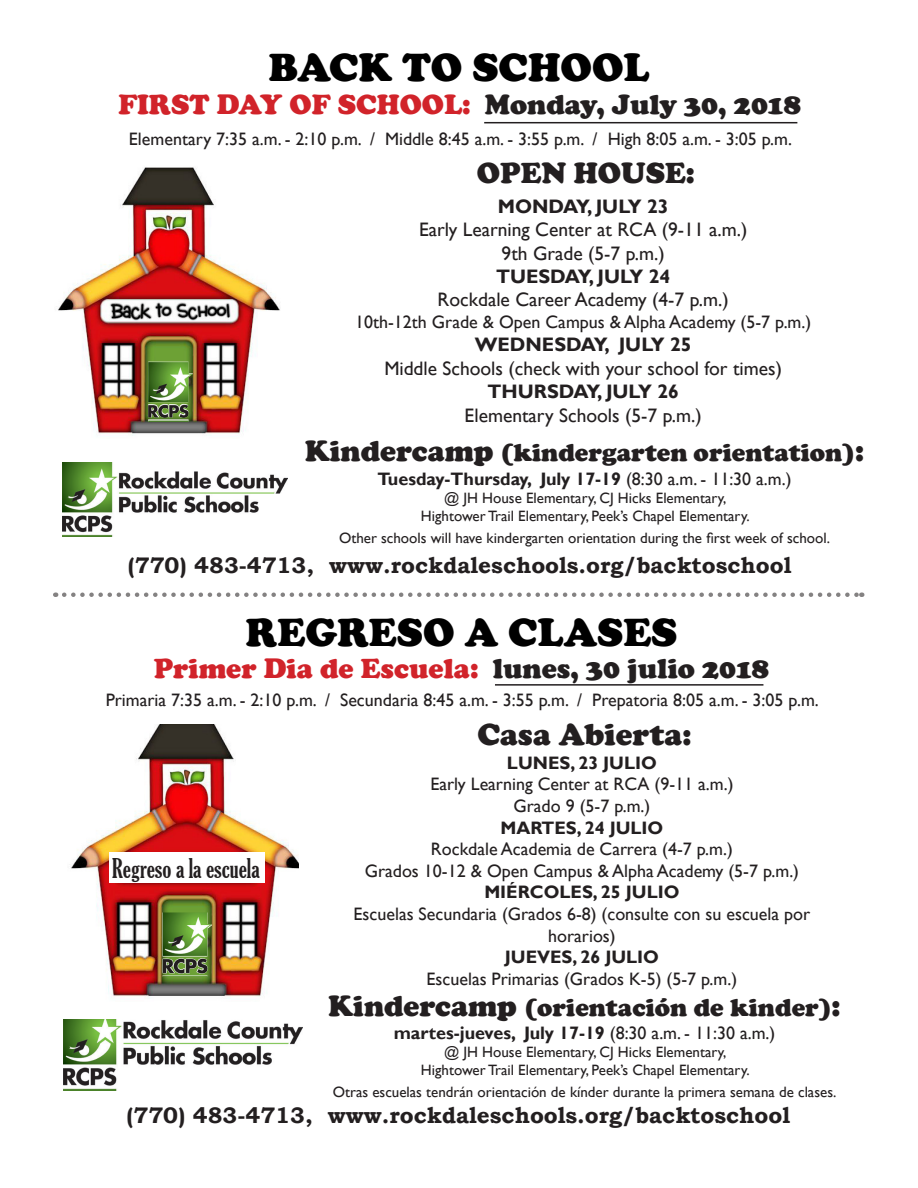
<style>
.page{position:relative;width:918px;height:1188px;background:#fff}
.page>*{position:absolute;margin:0;border:0;box-sizing:border-box;transform-origin:0 0}
.t1{font:900 40.5px "Cooper";color:#000}
.t2{font:900 31.5px "Cooper";color:#231f20}
.t3{font:900 30px "Cooper";color:#231f20}
.t4{font:900 28.5px "Cooper";color:#d1232a}
.t5{font:900 28.5px "Cooper";color:#231f20}
.t6{font:extra-condensed 26.1px "Gloucester";color:#231f20}
.t7{font:900 25.5px "Cooper";color:#231f20}
.t8{font:700 22.5px "Bookman Old Style";color:#231f20}
.t9{font:19.5px "Gill Sans";color:#231f20}
.t10{font:700 19.5px "Gill Sans";color:#231f20}
.t11{font:18px/21.6px "Gill Sans";color:#231f20;text-align:center}
.t12{font:700 18px "Gill Sans";color:#231f20}
.t13{font:15px "Gill Sans";color:#231f20}
.s1{color:#d1232a}
.s2{font-size:30px}
.s3{font-weight:400}
.s4{color:#231f20}
</style>
<div class="page">
<svg style="left:64px;top:592px;width:798px;height:5px"></svg>
<img style="left:63px;top:462px;width:224px;height:75px">
<img style="left:58px;top:167px;width:222px;height:269px">
<img style="left:148px;top:362px;width:45px;height:60px">
<hr style="left:484px;top:122px;width:313px;height:1px;background:#231f20">
<img style="left:63px;top:1019px;width:239px;height:71px">
<hr style="left:495px;top:684px;width:268px;height:2px;background:#231f20">
<img style="left:71px;top:725px;width:227px;height:274px">
<img style="left:162px;top:912px;width:50px;height:64px">
<div style="left:109px;top:853px;width:156px;height:30px;background:#fff"></div>
<p class="t1" style="left:269px;top:44px;width:382px">BACK TO SCHOOL</p>
<p class="t5" style="left:118px;top:87px;width:684px"><span class="s1">FIRST DAY OF SCHOOL:</span> Monday, July 30, 2018</p>
<p class="t11" style="left:129px;top:128px;width:665px">Elementary 7:35 a.m. - 2:10 p.m. / Middle 8:45 a.m. - 3:55 p.m. / High 8:05 a.m. - 3:05 p.m.</p>
<p class="t3" style="left:477px;top:156px;width:220px">OPEN HOUSE:</p>
<p class="t10" style="left:498px;top:194px;width:172px">MONDAY, JULY 23</p>
<p class="t9" style="left:419px;top:218px;width:330px">Early Learning Center at RCA (9-11 a.m.)</p>
<p class="t9" style="left:502px;top:242px;width:165px">9th Grade (5-7 p.m.)</p>
<p class="t10" style="left:496px;top:265px;width:176px">TUESDAY, JULY 24</p>
<p class="t9" style="left:438px;top:289px;width:293px">Rockdale Career Academy (4-7 p.m.)</p>
<p class="t11" style="left:355px;top:311px;width:458px">10th-12th Grade &amp; Open Campus &amp; Alpha Academy (5-7 p.m.)</p>
<p class="t10" style="left:475px;top:333px;width:218px">WEDNESDAY, JULY 25</p>
<p class="t9" style="left:384px;top:357px;width:399px">Middle Schools (check with your school for times)</p>
<p class="t10" style="left:487px;top:380px;width:193px">THURSDAY, JULY 26</p>
<p class="t9" style="left:465px;top:404px;width:239px">Elementary Schools (5-7 p.m.)</p>
<p class="t7" style="left:305px;top:437px;width:560px"><span class="s2">Kindercamp</span> (kindergarten orientation)<span class="s2">:</span></p>
<p class="t12" style="left:378px;top:468px;width:416px">Tuesday-Thursday, July 17-19 <span class="s3">(8:30 a.m. - 11:30 a.m.)</span></p>
<p class="t13" style="left:444px;top:489px;width:284px">@ JH House Elementary, CJ Hicks Elementary,</p>
<p class="t13" style="left:421px;top:507px;width:330px">Hightower Trail Elementary, Peek’s Chapel Elementary.</p>
<p class="t13" style="left:339px;top:529px;width:493px">Other schools will have kindergarten orientation during the first week of school.</p>
<p class="t8" style="left:128px;top:549px;width:665px">(770) 483-4713, www.rockdaleschools.org/backtoschool</p>
<p class="t1" style="left:246px;top:609px;width:433px">REGRESO A CLASES</p>
<p class="t4" style="left:154px;top:652px;width:617px">Primer Dia de Escuela: <span class="s4">lunes, 30 julio 2018</span></p>
<p class="t11" style="left:106px;top:689px;width:715px">Primaria 7:35 a.m. - 2:10 p.m. / Secundaria 8:45 a.m. - 3:55 p.m. / Prepatoria 8:05 a.m. - 3:05 p.m.</p>
<p class="t6" style="left:112px;top:853px;width:149px">Regreso a la escuela</p>
<p class="t2" style="left:477px;top:716px;width:215px">Casa Abierta<span class="s2">:</span></p>
<p class="t12" style="left:507px;top:752px;width:151px">LUNES, 23 JULIO</p>
<p class="t11" style="left:430px;top:774px;width:305px">Early Learning Center at RCA (9-11 a.m.)</p>
<p class="t11" style="left:513px;top:795px;width:138px">Grado 9 (5-7 p.m.)</p>
<p class="t12" style="left:500px;top:817px;width:164px">MARTES, 24 JULIO</p>
<p class="t11" style="left:431px;top:839px;width:303px">Rockdale Academia de Carrera (4-7 p.m.)</p>
<p class="t11" style="left:365px;top:860px;width:436px">Grados 10-12 &amp; Open Campus &amp; Alpha Academy (5-7 p.m.)</p>
<p class="t12" style="left:484px;top:881px;width:197px">MIÉRCOLES, 25 JULIO</p>
<p class="t11" style="left:354px;top:903px;width:458px">Escuelas Secundaria (Grados 6-8) (consulte con su escuela por horarios)</p>
<p class="t12" style="left:505px;top:946px;width:156px">JUEVES, 26 JULIO</p>
<p class="t11" style="left:427px;top:968px;width:312px">Escuelas Primarias (Grados K-5) (5-7 p.m.)</p>
<p class="t7" style="left:329px;top:992px;width:514px"><span class="s2">Kindercamp</span> (orientación de kinder)<span class="s2">:</span></p>
<p class="t12" style="left:394px;top:1022px;width:383px">martes-jueves, July 17-19 <span class="s3">(8:30 a.m. - 11:30 a.m.)</span></p>
<p class="t13" style="left:444px;top:1043px;width:284px">@ JH House Elementary, CJ Hicks Elementary,</p>
<p class="t13" style="left:421px;top:1061px;width:330px">Hightower Trail Elementary, Peek’s Chapel Elementary.</p>
<p class="t13" style="left:333px;top:1083px;width:505px">Otras escuelas tendrán orientación de kínder durante la primera semana de clases.</p>
<p class="t8" style="left:126px;top:1099px;width:665px">(770) 483-4713, www.rockdaleschools.org/backtoschool</p>
</div>
